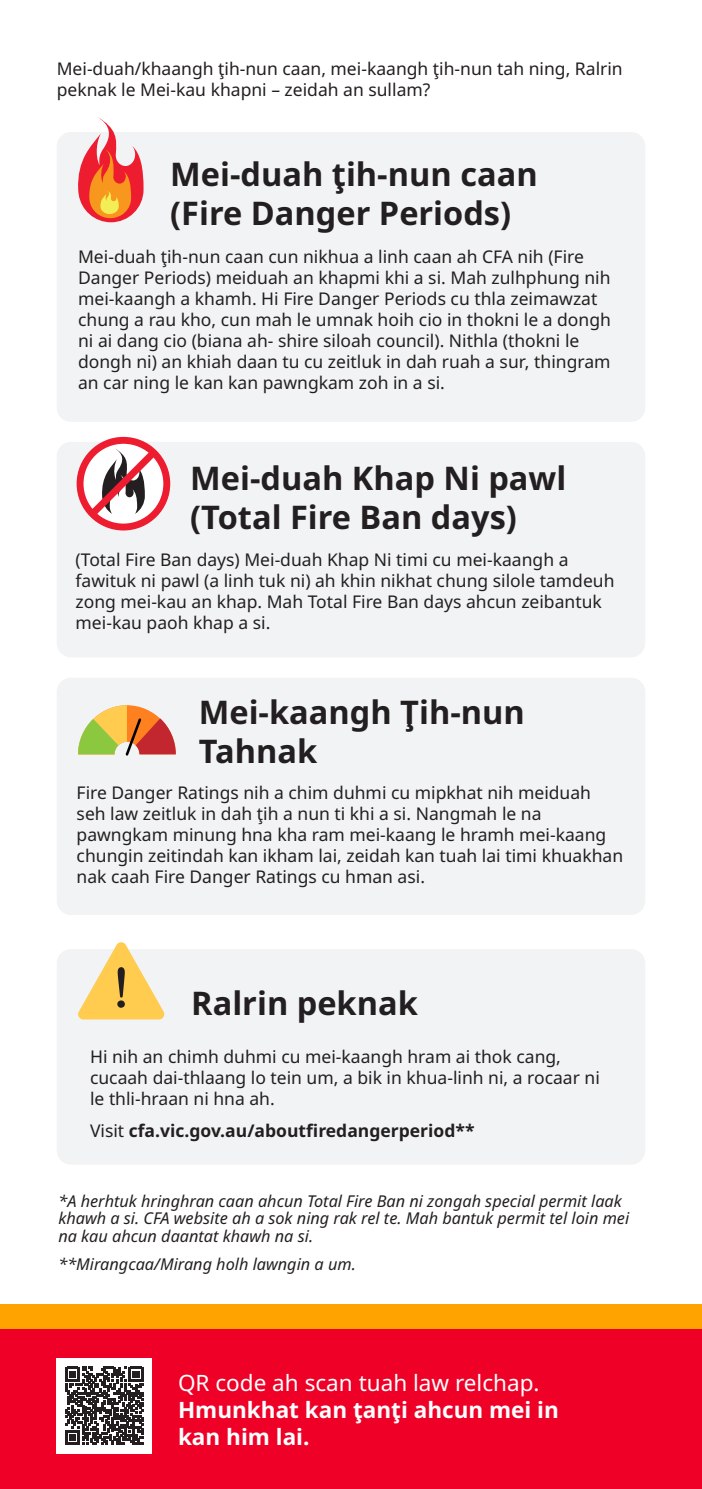
<style>
.page{position:relative;width:702px;height:1489px;background:#fff}
.page>*{position:absolute;margin:0;border:0;box-sizing:border-box;transform-origin:0 0}
.Heading{font:700 32.5px/39px "Noto Sans";color:#231f20}
.t1{font:700 22.5px/27px "Noto Sans";color:#fff}
.t2{font:22.5px "Noto Sans";color:#fff}
.Body{font:17.5px/21px "Noto Sans";color:#231f20}
.t3{font:700 17.5px "Noto Sans";color:#231f20}
.t4{font:italic 16.25px/17.5px "Noto Sans";color:#231f20}
.s1{font-weight:400}
</style>
<div class="page">
<div style="left:0;top:1328px;width:702px;height:160px;background:#ef0027"></div>
<div style="left:0;top:1303px;width:702px;height:25px;background:#ffa300"></div>
<div style="left:57px;top:132px;width:588px;height:290px;background:#f2f3f4;border-radius:14px"></div>
<div style="left:57px;top:442px;width:588px;height:215px;background:#f2f3f4;border-radius:14px"></div>
<div style="left:57px;top:677px;width:588px;height:238px;background:#f2f3f4;border-radius:14px"></div>
<div style="left:57px;top:949px;width:588px;height:215px;background:#f2f3f4;border-radius:14px"></div>
<svg style="left:78px;top:117px;width:66px;height:105px"></svg>
<div style="left:77px;top:437px;width:93px;height:93px;border:7px solid #ed1c2f;border-radius:50%"></div>
<svg style="left:83px;top:444px;width:78px;height:78px"></svg>
<svg style="left:78px;top:705px;width:98px;height:51px"></svg>
<svg style="left:78px;top:942px;width:87px;height:77px"></svg>
<div style="left:57px;top:1358px;width:95px;height:95px;background:#fff"></div>
<svg style="left:65px;top:1366px;width:78px;height:78px"></svg>
<p class="Body" style="left:57px;top:59px;width:567px">Mei-duah/khaangh ţih-nun caan, mei-kaangh ţih-nun tah ning, Ralrin peknak le Mei-kau khapni – zeidah an sullam?</p>
<p class="Heading" style="left:170px;top:155px;width:369px">Mei-duah ţih-nun caan (Fire Danger Periods)</p>
<p class="Body" style="left:78px;top:247px;width:534px">Mei-duah ţih-nun caan cun nikhua a linh caan ah CFA nih (Fire Danger Periods) meiduah an khapmi khi a si. Mah zulhphung nih mei-kaangh a khamh. Hi Fire Danger Periods cu thla zeimawzat chung a rau kho, cun mah le umnak hoih cio in thokni le a dongh ni ai dang cio (biana ah- shire siloah council). Nithla (thokni le dongh ni) an khiah daan tu cu zeitluk in dah ruah a sur, thingram an car ning le kan kan pawngkam zoh in a si.</p>
<p class="Heading" style="left:190px;top:459px;width:377px">Mei-duah Khap Ni pawl (Total Fire Ban days)</p>
<p class="Body" style="left:76px;top:549px;width:540px">(Total Fire Ban days) Mei-duah Khap Ni timi cu mei-kaangh a fawituk ni pawl (a linh tuk ni) ah khin nikhat chung silole tamdeuh zong mei-kau an khap. Mah Total Fire Ban days ahcun zeibantuk mei-kau paoh khap a si.</p>
<p class="Heading" style="left:199px;top:693px;width:327px">Mei-kaangh Ţih-nun<br>Tahnak</p>
<p class="Body" style="left:77px;top:782px;width:548px">Fire Danger Ratings nih a chim duhmi cu mipkhat nih meiduah seh law zeitluk in dah ţih a nun ti khi a si. Nangmah le na pawngkam minung hna kha ram mei-kaang le hramh mei-kaang chungin zeitindah kan ikham lai, zeidah kan tuah lai timi khuakhan nak caah Fire Danger Ratings cu hman asi.</p>
<p class="Heading" style="left:191px;top:984px;width:228px">Ralrin peknak</p>
<p class="Body" style="left:90px;top:1046px;width:511px">Hi nih an chimh duhmi cu mei-kaangh hram ai thok cang, cucaah dai-thlaang lo tein um, a bik in khua-linh ni, a rocaar ni le thli-hraan ni hna ah.</p>
<p class="t3" style="left:90px;top:1117px;width:386px"><span class="s1">Visit</span> cfa.vic.gov.au/aboutfiredangerperiod**</p>
<p class="t4" style="left:58px;top:1192px;width:572px">*A herhtuk hringhran caan ahcun Total Fire Ban ni zongah special permit laak khawh a si. CFA website ah a sok ning rak rel te. Mah bantuk permit tel loin mei na kau ahcun daantat khawh na si.</p>
<p class="t4" style="left:58px;top:1255px;width:299px">**Mirangcaa/Mirang holh lawngin a um.</p>
<p class="t2" style="left:178px;top:1366px;width:363px">QR code ah scan tuah law relchap.</p>
<p class="t1" style="left:178px;top:1396px;width:382px">Hmunkhat kan ţanţi ahcun mei in kan him lai.</p>
</div>
